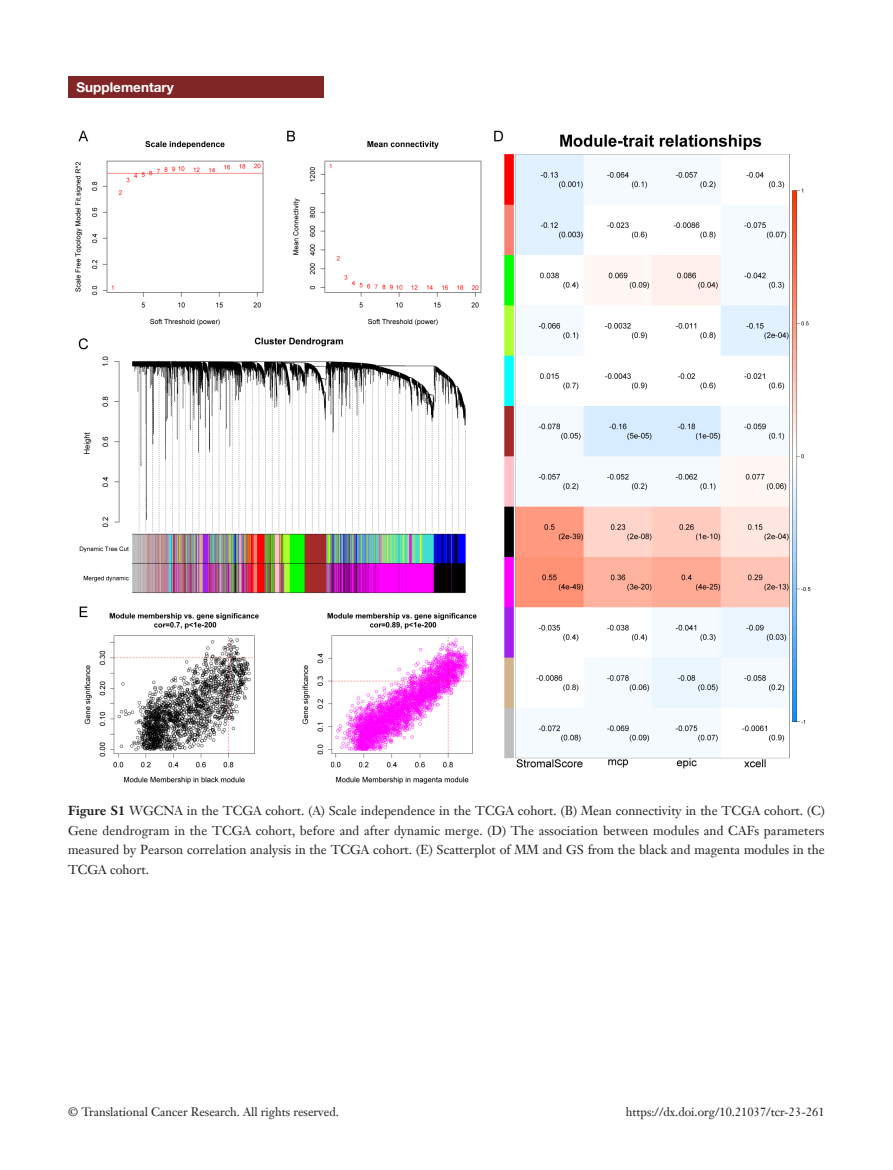
<style>
.page{position:relative;width:893px;height:1170px;background:#fff}
.page>*{position:absolute;margin:0;border:0;box-sizing:border-box;transform-origin:0 0}
.Alanmu{font:700 13.5px "Helvetica Neue LT Pro";color:#fff}
.二级标题下沉{font:12.75px/19.5px "Janson Text LT";color:#231f20;text-align:justify}
.t1{font:12px "Janson Text LT";color:#231f20}
.s1{font-weight:700}
</style>
<div class="page">
<div style="left:68px;top:77px;width:255px;height:21px;background:#812627"></div>
<img style="left:75px;top:130px;width:736px;height:654px">
<p class="Alanmu" style="left:77px;top:79px;width:99px">Supplementary</p>
<p class="二级标题下沉" style="left:68px;top:800px;width:758px"><span class="s1">Figure S1</span> WGCNA in the TCGA cohort. (A) Scale independence in the TCGA cohort. (B) Mean connectivity in the TCGA cohort. (C)<br>Gene dendrogram in the TCGA cohort, before and after dynamic merge. (D) The association between modules and CAFs parameters measured by Pearson correlation analysis in the TCGA cohort. (E) Scatterplot of MM and GS from the black and magenta modules in the TCGA cohort.</p>
<p class="t1" style="left:68px;top:1104px;width:272px">© Translational Cancer Research. All rights reserved.</p>
<p class="t1" style="left:626px;top:1104px;width:200px">https://dx.doi.org/10.21037/tcr-23-261</p>
</div>
